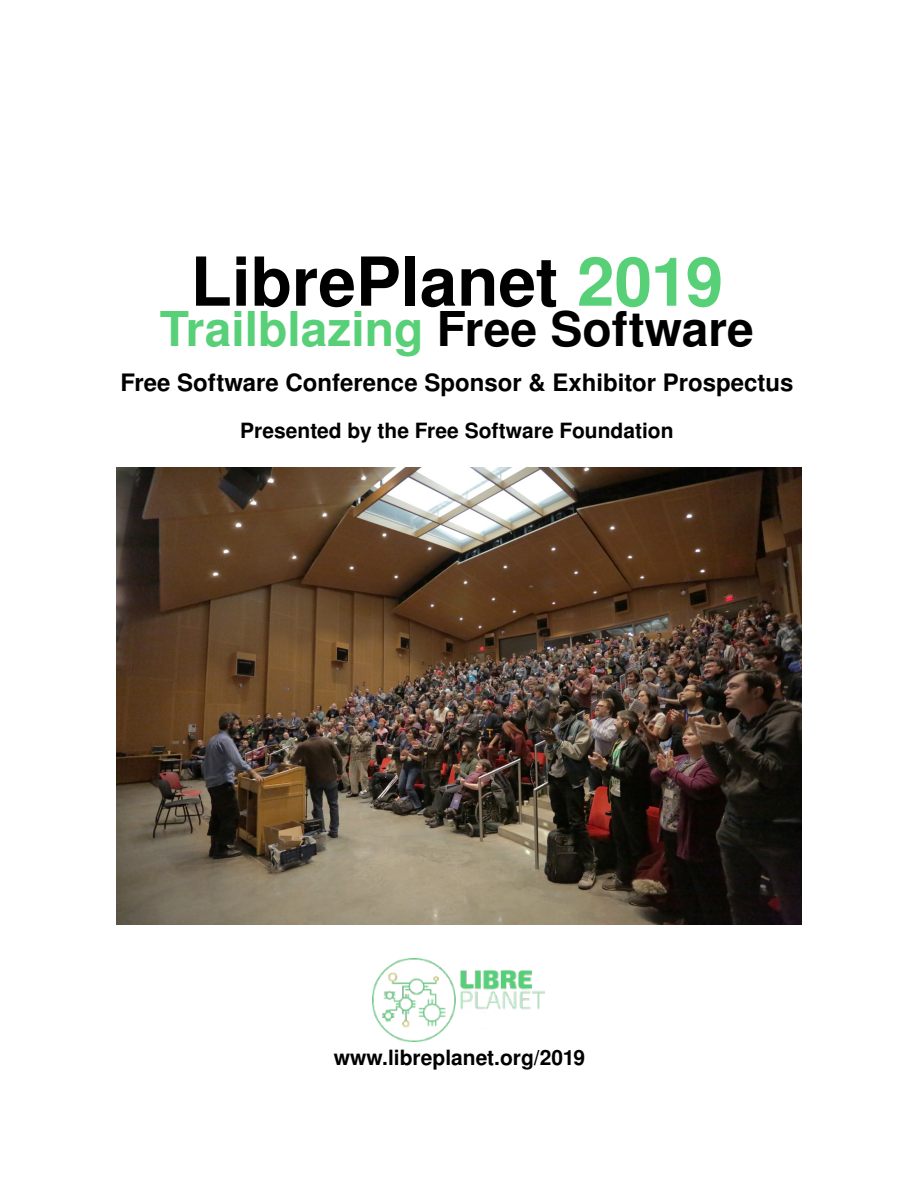
<style>
.page{position:relative;width:918px;height:1188px;background:#fff}
.page>*{position:absolute;margin:0;border:0;box-sizing:border-box;transform-origin:0 0}
.t1{font:700 67.5px "Nimbus San L";color:#000}
.t2{font:700 48px "Nimbus San L";color:#58d078}
.t3{font:700 24px "Nimbus San L";color:#000}
.t4{font:700 21px "Nimbus San L";color:#000}
.s1{color:#58d078}
.s2{color:#000}
</style>
<div class="page">
<img style="left:117px;top:468px;width:685px;height:457px">
<img style="left:372px;top:958px;width:173px;height:84px">
<h1 class="t1" style="left:191px;top:256px;width:534px">LibrePlanet <span class="s1">2019</span></h1>
<h2 class="t2" style="left:160px;top:311px;width:596px">Trailblazing <span class="s2">Free Software</span></h2>
<p class="t3" style="left:120px;top:374px;width:675px">Free Software Conference Sponsor &amp; Exhibitor Prospectus</p>
<p class="t4" style="left:240px;top:422px;width:435px">Presented by the Free Software Foundation</p>
<p class="t4" style="left:334px;top:1049px;width:253px">www.libreplanet.org/2019</p>
</div>
